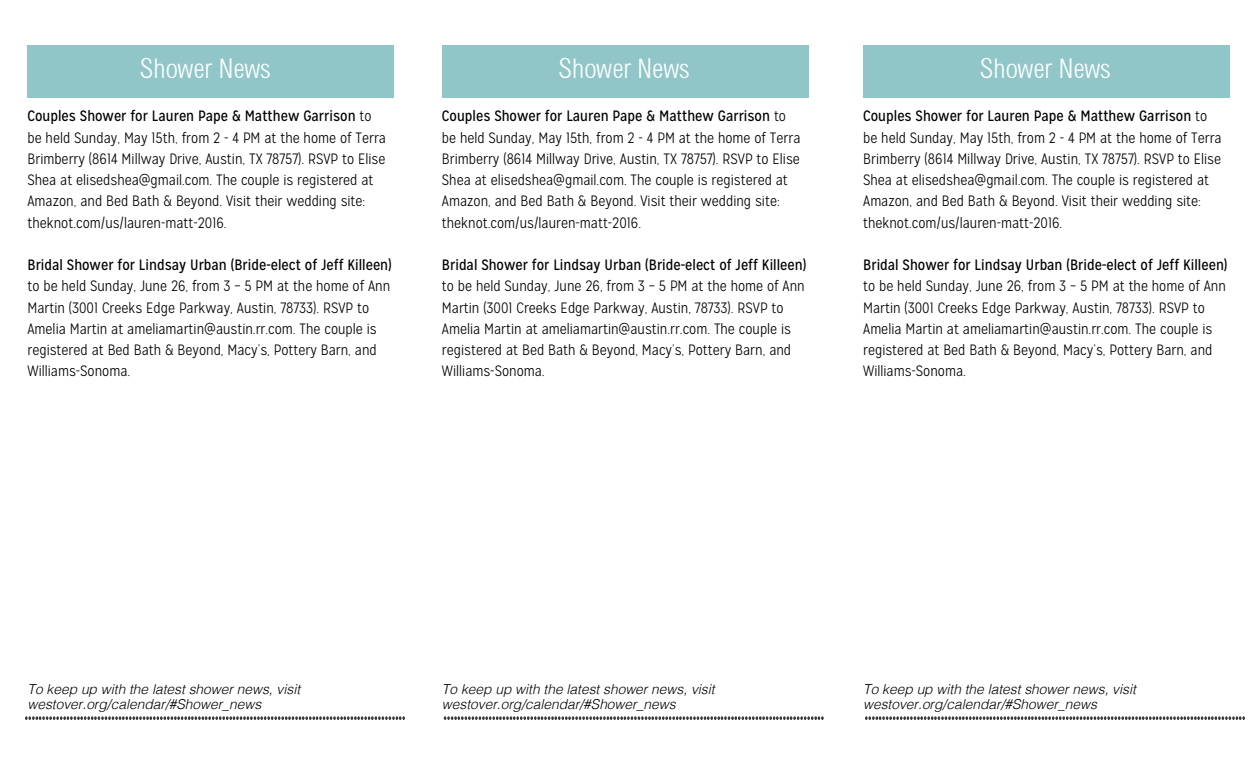
<style>
.page{position:relative;width:1260px;height:765px;background:#fff}
.page>*{position:absolute;margin:0;border:0;box-sizing:border-box;transform-origin:0 0}
.t1{font:27.5px "Sertig";color:#fff}
.t2{font:300 15px/21.2px "Mission Gothic";color:#000}
.t3{font:15px "Mission Gothic";color:#000}
.t4{font:italic 300 13.75px/15px "Helvetica";color:#000}
.s1{font-weight:400}
</style>
<div class="page">
<div style="left:28px;top:45px;width:366px;height:53px;background:#91c6c8"></div>
<svg style="left:25px;top:716px;width:380px;height:4px"></svg>
<div style="left:442px;top:45px;width:367px;height:53px;background:#91c6c8"></div>
<svg style="left:444px;top:716px;width:380px;height:4px"></svg>
<div style="left:863px;top:45px;width:367px;height:53px;background:#91c6c8"></div>
<svg style="left:865px;top:716px;width:380px;height:4px"></svg>
<h1 class="t1" style="left:140px;top:53px;width:133px">Shower News</h1>
<h1 class="t1" style="left:558px;top:53px;width:133px">Shower News</h1>
<h1 class="t1" style="left:980px;top:53px;width:133px">Shower News</h1>
<p class="t2" style="left:28px;top:106px;width:360px"><span class="s1">Couples Shower for Lauren Pape &amp; Matthew Garrison</span> to be held Sunday, May 15th, from 2 - 4 PM at the home of Terra Brimberry (8614 Millway Drive, Austin, TX 78757). RSVP to Elise Shea at elisedshea@gmail.com. The couple is registered at Amazon, and Bed Bath &amp; Beyond. Visit their wedding site: theknot.com/us/lauren-matt-2016.</p>
<p class="t3" style="left:28px;top:256px;width:366px">Bridal Shower for Lindsay Urban (Bride-elect of Jeff Killeen)</p>
<p class="t2" style="left:28px;top:276px;width:364px">to be held Sunday, June 26, from 3 – 5 PM at the home of Ann Martin (3001 Creeks Edge Parkway, Austin, 78733). RSVP to Amelia Martin at ameliamartin@austin.rr.com. The couple is registered at Bed Bath &amp; Beyond, Macy’s, Pottery Barn, and Williams-Sonoma.</p>
<p class="t2" style="left:442px;top:106px;width:360px"><span class="s1">Couples Shower for Lauren Pape &amp; Matthew Garrison</span> to be held Sunday, May 15th, from 2 - 4 PM at the home of Terra Brimberry (8614 Millway Drive, Austin, TX 78757). RSVP to Elise Shea at elisedshea@gmail.com. The couple is registered at Amazon, and Bed Bath &amp; Beyond. Visit their wedding site: theknot.com/us/lauren-matt-2016.</p>
<p class="t3" style="left:442px;top:256px;width:366px">Bridal Shower for Lindsay Urban (Bride-elect of Jeff Killeen)</p>
<p class="t2" style="left:442px;top:276px;width:364px">to be held Sunday, June 26, from 3 – 5 PM at the home of Ann Martin (3001 Creeks Edge Parkway, Austin, 78733). RSVP to Amelia Martin at ameliamartin@austin.rr.com. The couple is registered at Bed Bath &amp; Beyond, Macy’s, Pottery Barn, and Williams-Sonoma.</p>
<p class="t2" style="left:863px;top:106px;width:360px"><span class="s1">Couples Shower for Lauren Pape &amp; Matthew Garrison</span> to be held Sunday, May 15th, from 2 - 4 PM at the home of Terra Brimberry (8614 Millway Drive, Austin, TX 78757). RSVP to Elise Shea at elisedshea@gmail.com. The couple is registered at Amazon, and Bed Bath &amp; Beyond. Visit their wedding site: theknot.com/us/lauren-matt-2016.</p>
<p class="t3" style="left:863px;top:256px;width:366px">Bridal Shower for Lindsay Urban (Bride-elect of Jeff Killeen)</p>
<p class="t2" style="left:863px;top:276px;width:364px">to be held Sunday, June 26, from 3 – 5 PM at the home of Ann Martin (3001 Creeks Edge Parkway, Austin, 78733). RSVP to Amelia Martin at ameliamartin@austin.rr.com. The couple is registered at Bed Bath &amp; Beyond, Macy’s, Pottery Barn, and Williams-Sonoma.</p>
<p class="t4" style="left:28px;top:681px;width:274px">To keep up with the latest shower news, visit westover.org/calendar/#Shower_news</p>
<p class="t4" style="left:442px;top:681px;width:274px">To keep up with the latest shower news, visit westover.org/calendar/#Shower_news</p>
<p class="t4" style="left:863px;top:681px;width:274px">To keep up with the latest shower news, visit westover.org/calendar/#Shower_news</p>
</div>
